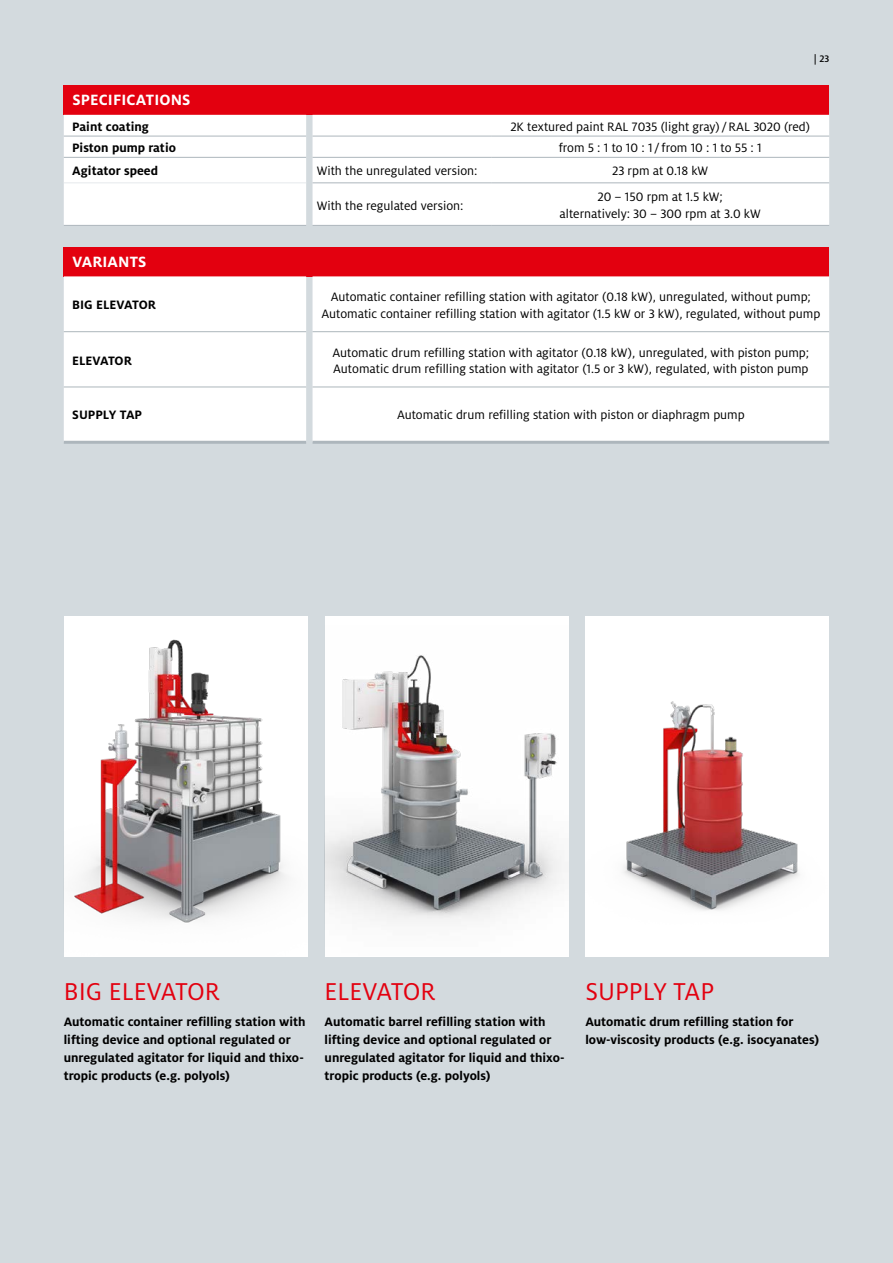
<style>
.page{position:relative;width:893px;height:1263px;background:#d3dade}
.page>*{position:absolute;margin:0;border:0;box-sizing:border-box;transform-origin:0 0}
.t1{font:27px "Henkel Milo";color:#e3000f}
.t2{font:700 16.5px "Henkel Milo";letter-spacing:.01em;color:#fff}
.t3{font:13.5px/16.2px "Henkel Milo";color:#000;text-align:center}
.t4{font:700 13.5px/18px "Henkel Milo";color:#000}
.t5{font:500 10.5px "Henkel Milo";color:#000}
</style>
<div class="page">
<div style="left:64px;top:617px;width:244px;height:340px;background:#fff"></div>
<img style="left:74px;top:639px;width:213px;height:284px">
<div style="left:325px;top:617px;width:243px;height:340px;background:#fff"></div>
<img style="left:325px;top:655px;width:237px;height:267px">
<div style="left:586px;top:617px;width:243px;height:340px;background:#fff"></div>
<img style="left:623px;top:701px;width:177px;height:210px">
<div style="left:64px;top:85px;width:765px;height:30px;background:#e3000f"></div>
<div style="left:64px;top:115px;width:765px;height:110px;background:#fff"></div>
<hr style="left:313px;top:136px;width:178px;height:1px;background:#adb6bc">
<hr style="left:491px;top:136px;width:338px;height:1px;background:#adb6bc">
<hr style="left:313px;top:157px;width:178px;height:1px;background:#adb6bc">
<hr style="left:491px;top:157px;width:338px;height:1px;background:#adb6bc">
<hr style="left:313px;top:182px;width:178px;height:1px;background:#adb6bc">
<hr style="left:491px;top:182px;width:338px;height:1px;background:#adb6bc">
<hr style="left:313px;top:225px;width:178px;height:1px;background:#adb6bc">
<hr style="left:491px;top:225px;width:338px;height:1px;background:#adb6bc">
<hr style="left:64px;top:182px;width:242px;height:1px;background:#e5e9ec">
<hr style="left:64px;top:136px;width:242px;height:1px;background:#adb6bc">
<hr style="left:64px;top:157px;width:242px;height:1px;background:#adb6bc">
<hr style="left:64px;top:225px;width:242px;height:1px;background:#adb6bc">
<div style="left:64px;top:247px;width:765px;height:29px;background:#e3000f"></div>
<div style="left:64px;top:276px;width:765px;height:165px;background:#fff"></div>
<hr style="left:313px;top:331px;width:516px;height:1px;background:#adb6bc">
<hr style="left:313px;top:387px;width:516px;height:1px;background:#adb6bc">
<hr style="left:313px;top:441px;width:516px;height:3px;background:#adb6bc">
<hr style="left:64px;top:331px;width:242px;height:1px;background:#adb6bc">
<hr style="left:64px;top:387px;width:242px;height:1px;background:#adb6bc">
<hr style="left:64px;top:441px;width:242px;height:3px;background:#adb6bc">
<p class="t5" style="left:814px;top:53px;width:17px">| 23</p>
<p class="t2" style="left:72px;top:91px;width:120px">SPECIFICATIONS</p>
<p class="t4" style="left:72px;top:118px;width:78px">Paint coating</p>
<p class="t3" style="left:510px;top:119px;width:301px">2K textured paint RAL 7035 (light gray) /RAL 3020 (red)</p>
<p class="t4" style="left:72px;top:139px;width:105px">Piston pump ratio</p>
<p class="t3" style="left:559px;top:140px;width:204px">from 5 : 1 to 10 : 1 / from 10 : 1 to 55 : 1</p>
<p class="t4" style="left:72px;top:162px;width:87px">Agitator speed</p>
<p class="t3" style="left:317px;top:163px;width:162px">With the unregulated version:</p>
<p class="t3" style="left:612px;top:163px;width:98px">23 rpm at 0.18 kW</p>
<p class="t3" style="left:317px;top:197px;width:148px">With the regulated version:</p>
<p class="t3" style="left:560px;top:189px;width:203px">20 – 150 rpm at 1.5 kW;<br>alternatively: 30 – 300 rpm at 3.0 kW</p>
<p class="t2" style="left:72px;top:252px;width:76px">VARIANTS</p>
<p class="t4" style="left:72px;top:296px;width:85px">BIG ELEVATOR</p>
<p class="t3" style="left:321px;top:289px;width:500px">Automatic container refilling station with agitator (0.18 kW), unregulated, without pump;<br>Automatic container refilling station with agitator (1.5 kW or 3 kW), regulated, without pump</p>
<p class="t4" style="left:72px;top:351px;width:61px">ELEVATOR</p>
<p class="t3" style="left:332px;top:344px;width:478px;text-align:left">Automatic drum refilling station with agitator (0.18 kW), unregulated, with piston pump;<br>Automatic drum refilling station with agitator (1.5 or 3 kW), regulated, with piston pump</p>
<p class="t4" style="left:72px;top:406px;width:71px">SUPPLY TAP</p>
<p class="t3" style="left:397px;top:407px;width:349px">Automatic drum refilling station with piston or diaphragm pump</p>
<h1 class="t1" style="left:64px;top:976px;width:158px">BIG ELEVATOR</h1>
<p class="t4" style="left:64px;top:1013px;width:243px">Automatic container refilling station with lifting device and optional regulated or unregulated agitator for liquid and thixo&shy;tropic products (e.g. polyols)</p>
<h1 class="t1" style="left:325px;top:976px;width:113px">ELEVATOR</h1>
<p class="t4" style="left:325px;top:1013px;width:242px">Automatic barrel refilling station with lifting device and optional regulated or unregulated agitator for liquid and thixo&shy;tropic products (e.g. polyols)</p>
<h1 class="t1" style="left:585px;top:976px;width:130px">SUPPLY TAP</h1>
<p class="t4" style="left:585px;top:1013px;width:235px">Automatic drum refilling station for low-viscosity products (e.g. isocyanates)</p>
</div>
